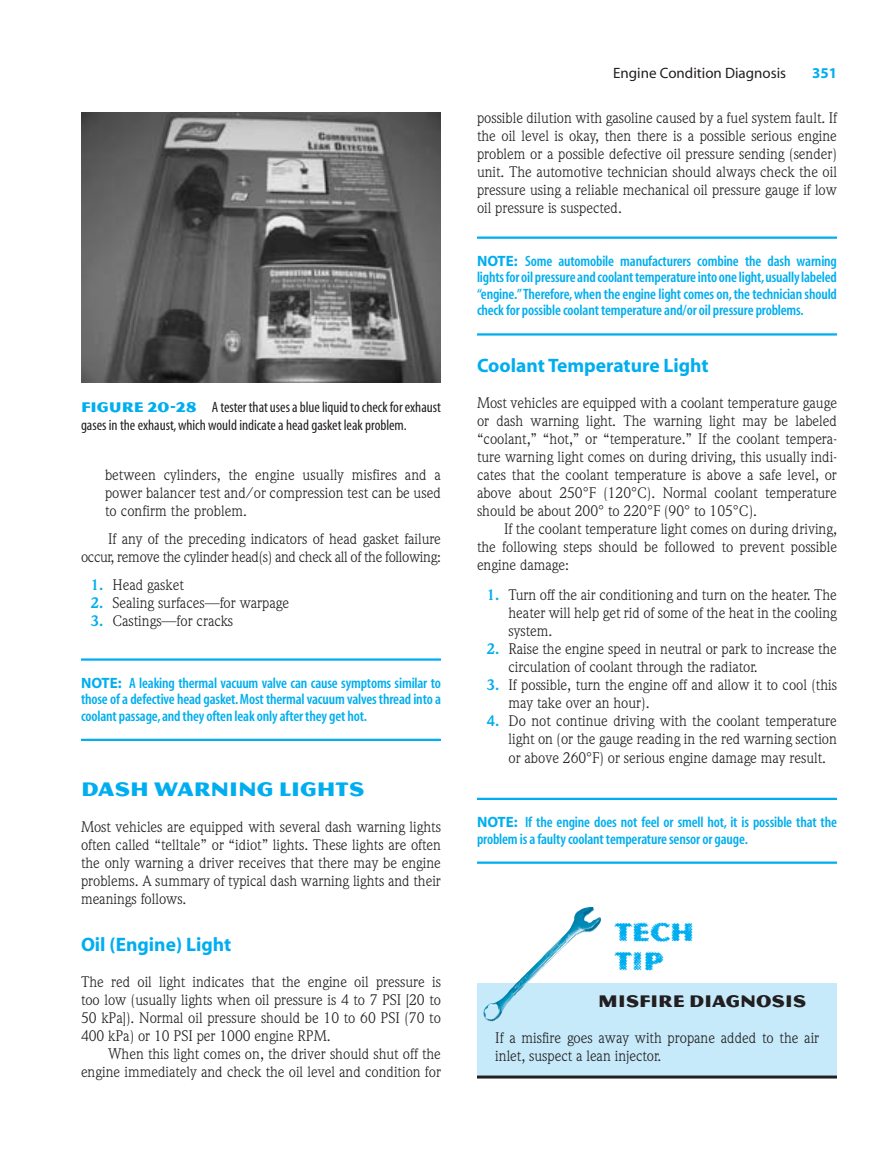
<style>
.page{position:relative;width:891px;height:1175px;background:#fff}
.page>*{position:absolute;margin:0;border:0;box-sizing:border-box;transform-origin:0 0}
.t1{font:27px/28.5px "Magnesium Grime";color:#00aeef}
.t2{font:21px "Magnesium MVB";color:#00aeef}
.t3{font:700 19.5px "Myriad";color:#00aeef}
.t4{font:18px "Magnesium MVB";color:#231f20}
.t5{font:15px/18px "Weidemann";color:#231f20;text-align:justify}
.t6{font:600 condensed 15px/16.5px "Myriad";letter-spacing:-.01em;color:#00aeef;text-align:justify}
.t7{font:condensed 15px/18px "Myriad";color:#231f20}
.t8{font:15px/18px "Weidemann";letter-spacing:-.02em;color:#231f20;text-align:right}
.t9{font:15px "Myriad";color:#231f20}
.t10{font:700 15px "Myriad";color:#00aeef}
.s1{font-family:"Magnesium MVB";font-stretch:normal;color:#00aeef}
.s2{font-weight:700;color:#00aeef}
.s3{font-weight:700;font-stretch:normal}
</style>
<div class="page">
<hr style="left:81px;top:658px;width:360px;height:2px;background:#00aeef">
<hr style="left:81px;top:738px;width:360px;height:3px;background:#00aeef">
<img style="left:81px;top:112px;width:360px;height:270px">
<hr style="left:477px;top:236px;width:360px;height:3px;background:#00aeef">
<hr style="left:477px;top:333px;width:360px;height:2px;background:#00aeef">
<hr style="left:477px;top:797px;width:360px;height:3px;background:#00aeef">
<hr style="left:477px;top:861px;width:360px;height:2px;background:#00aeef">
<div style="left:477px;top:983px;width:360px;height:93px;background:#c6eafa"></div>
<hr style="left:477px;top:1075px;width:360px;height:3px;background:#231f20">
<img style="left:483px;top:906px;width:118px;height:116px">
<p class="t7" style="left:81px;top:399px;width:361px"><span class="s1">FIGURE 20-28</span> A tester that uses a blue liquid to check for exhaust gases in the exhaust,which would indicate a head gasket leak problem.</p>
<p class="t5" style="left:105px;top:467px;width:338px">between cylinders, the engine usually misfires and a power balancer test and/or compression test can be used to confirm the problem.</p>
<p class="t8" style="left:81px;top:531px;width:362px">If any of the preceding indicators of head gasket failure occur, remove the cylinder head(s) and check all of the following:</p>
<p class="t5" style="left:91px;top:577px;width:94px"><span class="s2">1.</span> Head gasket</p>
<p class="t5" style="left:91px;top:595px;width:200px"><span class="s2">2.</span> Sealing surfaces—for warpage</p>
<p class="t5" style="left:91px;top:613px;width:144px"><span class="s2">3.</span> Castings—for cracks</p>
<p class="t6" style="left:81px;top:675px;width:362px"><span class="s3">NOTE:</span> A leaking thermal vacuum valve can cause symptoms similar to those of a defective head gasket.Most thermal vacuum valves thread into a coolant passage,and they often leak only after they get hot.</p>
<h2 class="t2" style="left:81px;top:776px;width:285px">DASH WARNING LIGHTS</h2>
<p class="t5" style="left:81px;top:819px;width:362px">Most vehicles are equipped with several dash warning lights often called “telltale” or “idiot” lights. These lights are often the only warning a driver receives that there may be engine problems. A summary of typical dash warning lights and their meanings follows.</p>
<h3 class="t3" style="left:81px;top:937px;width:152px">Oil (Engine) Light</h3>
<p class="t5" style="left:81px;top:974px;width:362px">The red oil light indicates that the engine oil pressure is too low (usually lights when oil pressure is 4 to 7 PSI [20 to 50 kPa]). Normal oil pressure should be 10 to 60 PSI (70 to 400 kPa) or 10 PSI per 1000 engine RPM.</p>
<p class="t5" style="left:81px;top:1046px;width:362px;text-align:right">When this light comes on, the driver should shut off the engine immediately and check the oil level and condition for</p>
<p class="t9" style="left:613px;top:67px;width:174px">Engine Condition Diagnosis</p>
<p class="t10" style="left:812px;top:67px;width:26px">351</p>
<p class="t5" style="left:477px;top:110px;width:362px">possible dilution with gasoline caused by a fuel system fault. If the oil level is okay, then there is a possible serious engine problem or a possible defective oil pressure sending (sender) unit. The automotive technician should always check the oil pressure using a reliable mechanical oil pressure gauge if low oil pressure is suspected.</p>
<p class="t6" style="left:477px;top:254px;width:362px"><span class="s3">NOTE:</span> Some automobile manufacturers combine the dash warning lights for oil pressure and coolant temperature into one light,usually labeled “engine.”Therefore, when the engine light comes on, the technician should check for possible coolant temperature and/or oil pressure problems.</p>
<h3 class="t3" style="left:477px;top:358px;width:233px">Coolant Temperature Light</h3>
<p class="t5" style="left:477px;top:395px;width:362px">Most vehicles are equipped with a coolant temperature gauge or dash warning light. The warning light may be labeled “coolant,” “hot,” or “temperature.” If the coolant tempera&shy;ture warning light comes on during driving, this usually indi&shy;cates that the coolant temperature is above a safe level, or above about 250°F (120°C). Normal coolant temperature should be about 200° to 220°F (90° to 105°C).</p>
<p class="t5" style="left:477px;top:521px;width:362px;text-indent:27px">If the coolant temperature light comes on during driving, the following steps should be followed to prevent possible engine damage:</p>
<p class="t5" style="left:508px;top:587px;width:330px;text-indent:-22px"><span class="s2">1.</span> Turn off the air conditioning and turn on the heater. The heater will help get rid of some of the heat in the cooling system.</p>
<p class="t5" style="left:508px;top:641px;width:330px;text-indent:-22px"><span class="s2">2.</span> Raise the engine speed in neutral or park to increase the circulation of coolant through the radiator.</p>
<p class="t5" style="left:508px;top:677px;width:330px;text-indent:-22px"><span class="s2">3.</span> If possible, turn the engine off and allow it to cool (this may take over an hour).</p>
<p class="t5" style="left:508px;top:713px;width:330px;text-indent:-22px"><span class="s2">4.</span> Do not continue driving with the coolant temperature light on (or the gauge reading in the red warning section or above 260°F) or serious engine damage may result.</p>
<p class="t6" style="left:477px;top:815px;width:362px"><span class="s3">NOTE:</span> If the engine does not feel or smell hot, it is possible that the problem is a faulty coolant temperature sensor or gauge.</p>
<h1 class="t1" style="left:615px;top:917px;width:81px">Tech<br>Tip</h1>
<p class="t4" style="left:598px;top:990px;width:209px">MISFIRE DIAGNOSIS</p>
<p class="t5" style="left:495px;top:1030px;width:325px">If a misfire goes away with propane added to the air inlet, suspect a lean injector.</p>
</div>
